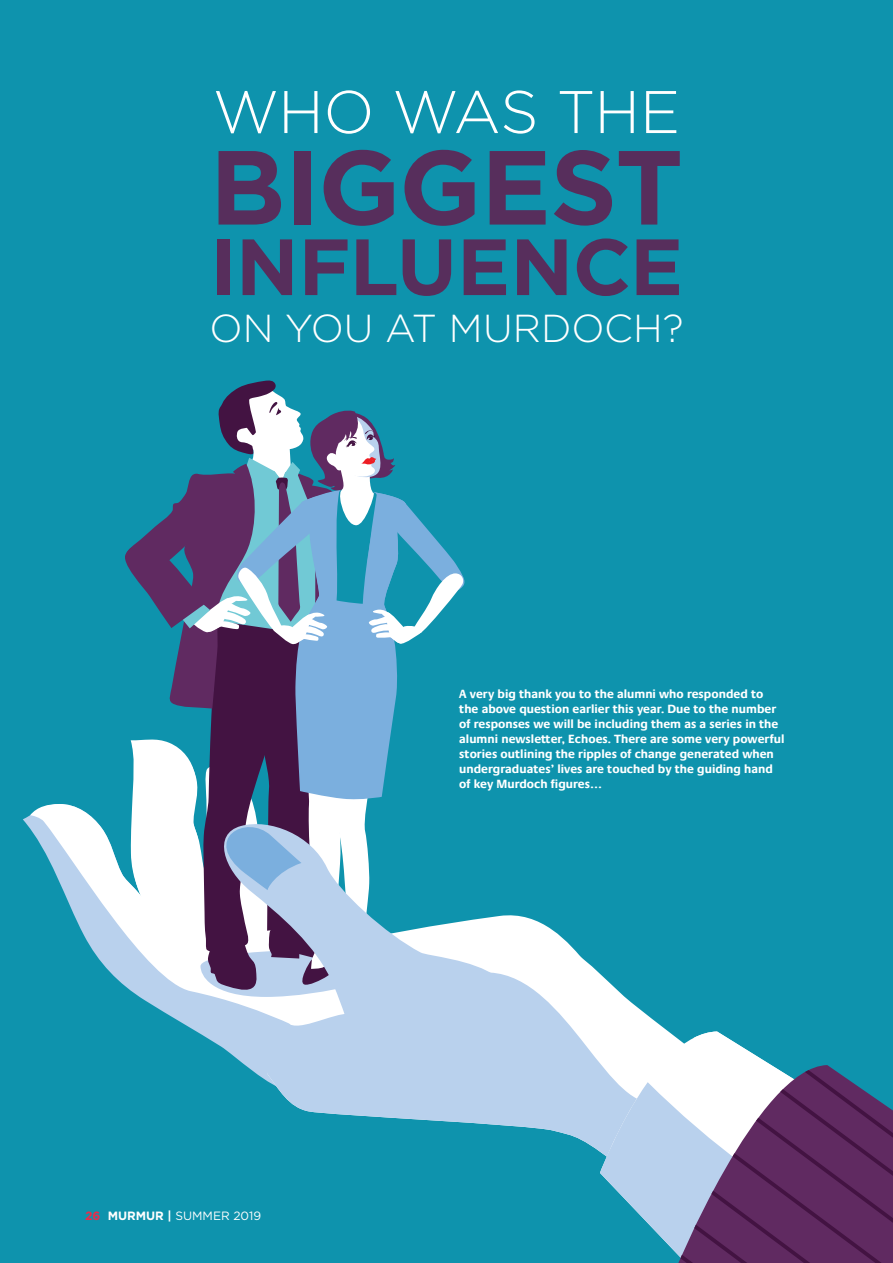
<style>
.page{position:relative;width:893px;height:1263px;background:#0e93ad}
.page>*{position:absolute;margin:0;border:0;box-sizing:border-box;transform-origin:0 0}
.t1{font:700 105px "Gotham";letter-spacing:-.01em;color:#572e5c}
.t2{font:700 79.5px "Gotham";letter-spacing:-.01em;color:#572e5c}
.t3{font:300 60px "Gotham";letter-spacing:-.01em;color:#fff}
.t4{font:300 39px "Gotham";color:#fff}
.t5{font:700 12px/15px "Praxis Com";color:#fff}
.t6{font:12px "Gotham";color:#fff}
.s1{font-weight:700;color:#e92c4a}
.s2{font-weight:700}
</style>
<div class="page">
<svg style="left:30px;top:804px;width:182px;height:222px"></svg>
<svg style="left:487px;top:974px;width:181px;height:178px"></svg>
<div style="left:600px;top:1031px;width:74px;height:51px;background:#fff"></div>
<svg style="left:600px;top:1082px;width:74px;height:169px;fill:#b9d1ed"></svg>
<svg style="left:674px;top:1031px;width:219px;height:232px;background:#776c92"></svg>
<svg style="left:212px;top:915px;width:388px;height:209px;background:#acd0e6"></svg>
<svg style="left:119px;top:380px;width:348px;height:643px"></svg>
<h3 class="t3" style="left:213px;top:74px;width:469px">WHO WAS THE</h3>
<h1 class="t1" style="left:210px;top:118px;width:475px">BIGGEST</h1>
<h2 class="t2" style="left:210px;top:214px;width:475px">INFLUENCE</h2>
<h3 class="t4" style="left:209px;top:303px;width:475px">ON YOU AT MURDOCH?</h3>
<p class="t6" style="left:85px;top:1208px;width:178px"><span class="s1">26</span> <span class="s2">MURMUR |</span> SUMMER 2019</p>
<p class="t5" style="left:459px;top:686px;width:327px">A very big thank you to the alumni who responded to the above question earlier this year. Due to the number of responses we will be including them as a series in the alumni newsletter, Echoes. There are some very powerful stories outlining the ripples of change generated when undergraduates’ lives are touched by the guiding hand of key Murdoch figures…</p>
</div>
